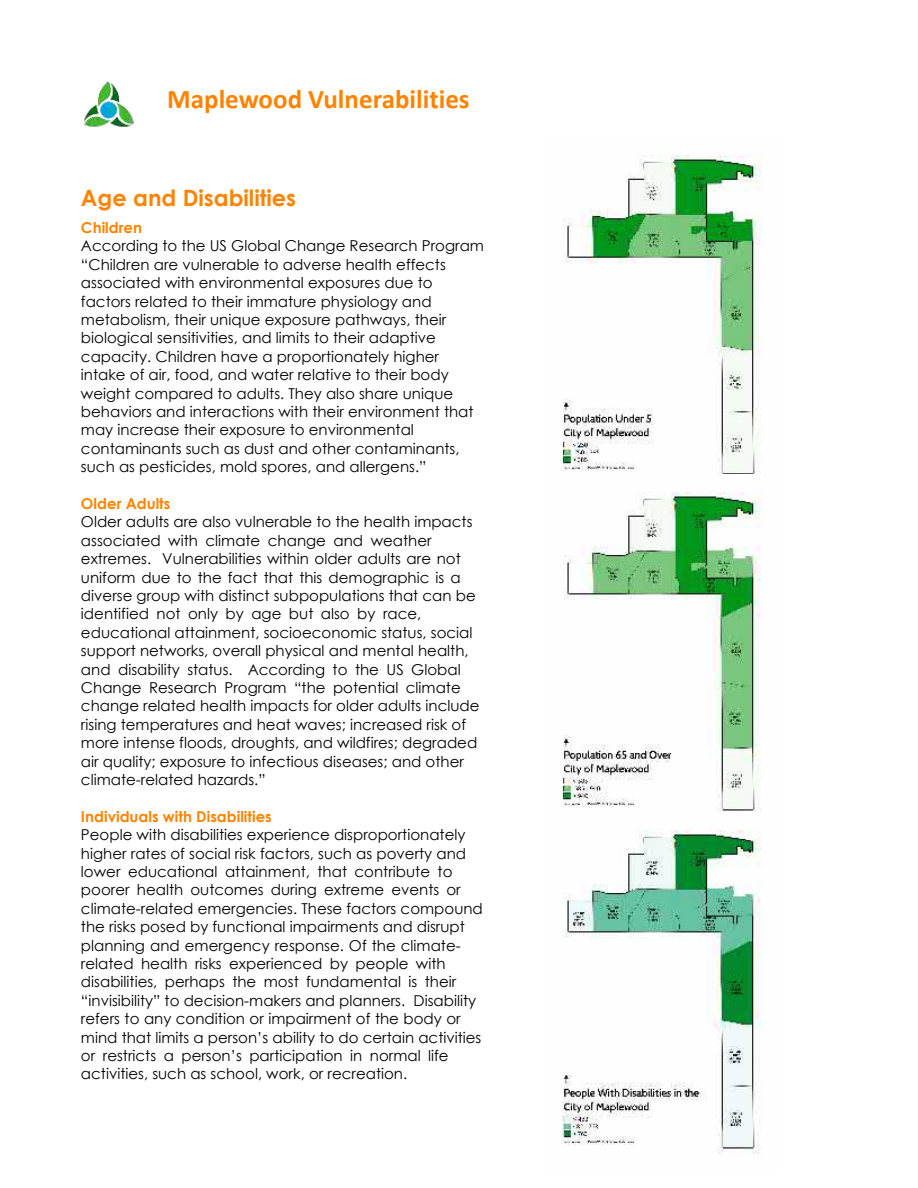
<style>
.page{position:relative;width:918px;height:1188px;background:#fff}
.page>*{position:absolute;margin:0;border:0;box-sizing:border-box;transform-origin:0 0}
.t1{font:700 27px "Calibri";color:#ff8300}
.t2{font:700 22.5px "Century Gothic";color:#ff8300}
.t3{font:15px/18.5px "Century Gothic";color:#000}
.t4{font:700 15px "Century Gothic";color:#ff8300}
</style>
<div class="page">
<img style="left:84px;top:81px;width:50px;height:46px">
<img style="left:562px;top:155px;width:200px;height:319px">
<img style="left:562px;top:492px;width:200px;height:320px">
<img style="left:562px;top:830px;width:200px;height:324px">
<h1 class="t1" style="left:167px;top:88px;width:304px">Maplewood Vulnerabilities</h1>
<h2 class="t2" style="left:81px;top:189px;width:217px">Age and Disabilities</h2>
<p class="t4" style="left:81px;top:222px;width:63px">Children</p>
<p class="t3" style="left:81px;top:238px;width:405px">According to the US Global Change Research Program “Children are vulnerable to adverse health effects associated with environmental exposures due to factors related to their immature physiology and metabolism, their unique exposure pathways, their biological sensitivities, and limits to their adaptive capacity. Children have a proportionately higher intake of air, food, and water relative to their body weight compared to adults. They also share unique behaviors and interactions with their environment that may increase their exposure to environmental contaminants such as dust and other contaminants, such as pesticides, mold spores, and allergens.”</p>
<p class="t4" style="left:81px;top:498px;width:91px">Older Adults</p>
<p class="t3" style="left:81px;top:514px;width:400px">Older adults are also vulnerable to the health impacts associated with climate change and weather extremes. Vulnerabilities within older adults are not uniform due to the fact that this demographic is a diverse group with distinct subpopulations that can be identified not only by age but also by race, educational attainment, socioeconomic status, social support networks, overall physical and mental health, and disability status. According to the US Global Change Research Program “the potential climate change related health impacts for older adults include rising temperatures and heat waves; increased risk of more intense floods, droughts, and wildfires; degraded air quality; exposure to infectious diseases; and other climate-related hazards.”</p>
<p class="t4" style="left:81px;top:811px;width:192px">Individuals with Disabilities</p>
<p class="t3" style="left:81px;top:827px;width:403px">People with disabilities experience disproportionately higher rates of social risk factors, such as poverty and lower educational attainment, that contribute to poorer health outcomes during extreme events or climate-related emergencies. These factors compound the risks posed by functional impairments and disrupt planning and emergency response. Of the climate&shy;related health risks experienced by people with disabilities, perhaps the most fundamental is their “invisibility” to decision-makers and planners. Disability refers to any condition or impairment of the body or mind that limits a person’s ability to do certain activities or restricts a person’s participation in normal life activities, such as school, work, or recreation.</p>
</div>
